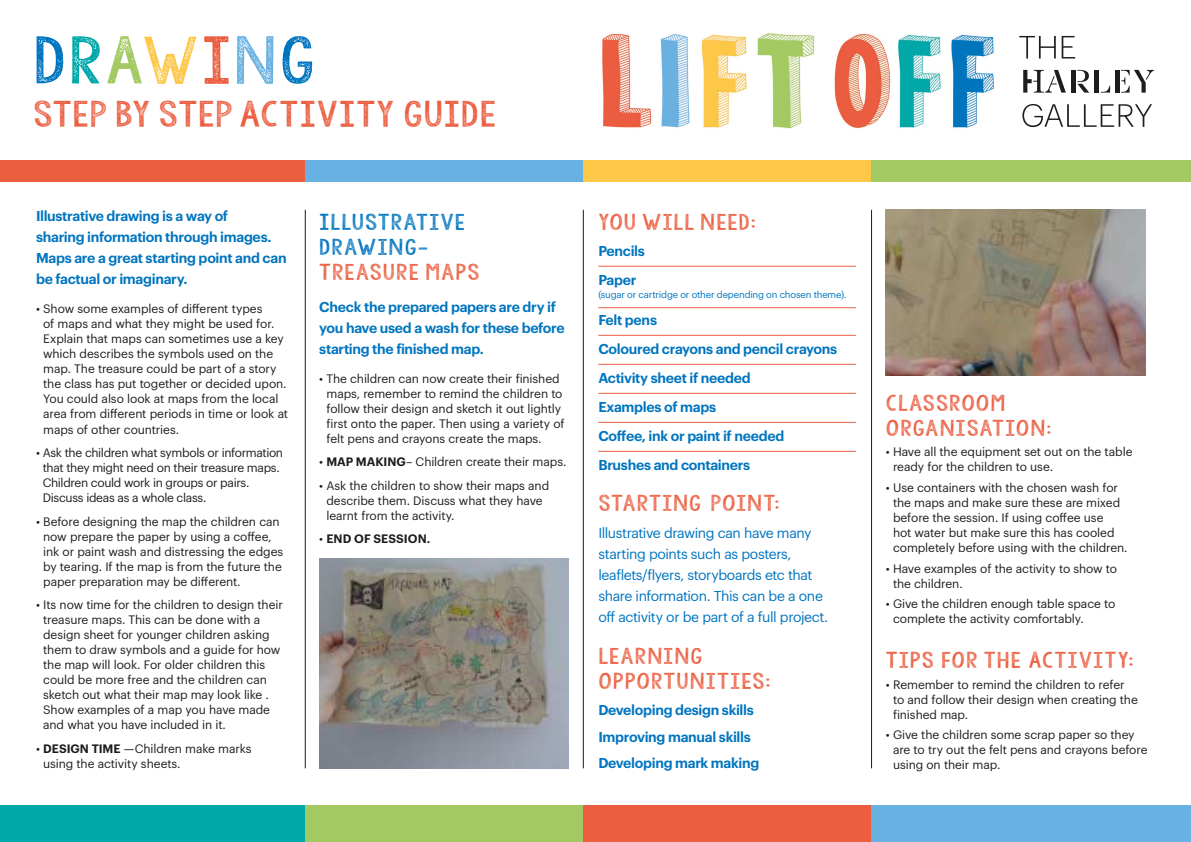
<style>
.page{position:relative;width:1191px;height:842px;background:#fff}
.page>*{position:absolute;margin:0;border:0;box-sizing:border-box;transform-origin:0 0}
.t1{font:53px "KG Allof Me";letter-spacing:.03em;color:#0075bf;scale:1.3 1}
.t2{font:29px "KG Allof Me";letter-spacing:.015em;color:#eb5e40;scale:1.3 1}
.t3{font:18px/24.8px "KG Allof Me";letter-spacing:.04em;color:#eb5e40;scale:1.3 1}
.t4{font:18px/24.8px "KG Allof Me";letter-spacing:.04em;color:#0075bf;scale:1.3 1}
.t5{font:600 14px/21px "Graphik";letter-spacing:-.02em;color:#0075bf}
.t6{font:14px/21px "Graphik";letter-spacing:-.03em;color:#0075bf}
.t7{font:12px/15px "Graphik";letter-spacing:-.01em;color:#1d1d1b}
.t8{font:600 12px "Graphik";letter-spacing:.005em;color:#1d1d1b}
.t9{font:9.5px "Graphik";letter-spacing:-.015em;color:#0075bf}
.s1{color:#00a8a9}
.s2{color:#a3ca62}
.s3{color:#fdc747}
.s4{color:#eb5e40}
.s5{color:#67b1e3}
.s6{font-weight:600}
.s7{font-weight:400}
</style>
<div class="page">
<hr style="left:871px;top:210px;width:1px;height:558px;background:#1d1d1b">
<hr style="left:583px;top:210px;width:1px;height:558px;background:#1d1d1b">
<hr style="left:305px;top:210px;width:1px;height:558px;background:#1d1d1b">
<hr style="left:598px;top:451px;width:257px;height:1px;background:#eb5e40">
<hr style="left:598px;top:422px;width:257px;height:1px;background:#eb5e40">
<hr style="left:598px;top:393px;width:257px;height:1px;background:#eb5e40">
<hr style="left:598px;top:364px;width:257px;height:1px;background:#eb5e40">
<hr style="left:598px;top:335px;width:257px;height:1px;background:#eb5e40">
<hr style="left:598px;top:307px;width:257px;height:1px;background:#eb5e40">
<hr style="left:598px;top:266px;width:257px;height:1px;background:#eb5e40">
<img style="left:602px;top:33px;width:392px;height:96px">
<svg style="left:1023px;top:70px;width:42px;height:23px"></svg>
<hr style="left:1071px;top:70px;width:4px;height:23px;background:#1d1d1b">
<hr style="left:1094px;top:70px;width:4px;height:23px;background:#1d1d1b">
<div style="left:1114px;top:70px;width:5px;height:23px;background:#1d1d1b"></div>
<svg style="left:1077px;top:70px;width:12px;height:23px"></svg>
<svg style="left:1100px;top:86px;width:10px;height:7px"></svg>
<svg style="left:1121px;top:70px;width:33px;height:23px"></svg>
<svg style="left:1019px;top:36px;width:36px;height:23px"></svg>
<svg style="left:1061px;top:36px;width:14px;height:23px"></svg>
<svg style="left:1022px;top:104px;width:130px;height:23px"></svg>
<div style="left:0;top:160px;width:305px;height:22px;background:#eb5e40"></div>
<div style="left:305px;top:160px;width:278px;height:22px;background:#67b1e3"></div>
<div style="left:583px;top:160px;width:288px;height:22px;background:#fdc747"></div>
<div style="left:871px;top:160px;width:320px;height:22px;background:#a3ca62"></div>
<img style="left:319px;top:559px;width:249px;height:209px">
<img style="left:886px;top:210px;width:259px;height:166px">
<div style="left:0;top:806px;width:305px;height:36px;background:#00a8a9"></div>
<div style="left:305px;top:806px;width:278px;height:36px;background:#a3ca62"></div>
<div style="left:583px;top:806px;width:288px;height:36px;background:#eb5e40"></div>
<div style="left:871px;top:806px;width:320px;height:36px;background:#67b1e3"></div>
<p class="t1" style="left:33px;top:25px;width:219px">D<span class="s1">R</span><span class="s2">A</span><span class="s3">W</span><span class="s4">I</span><span class="s5">N</span>G</p>
<h1 class="t2" style="left:33px;top:95px;width:358px">STEP BY STEP ACTIVITY GUIDE</h1>
<p class="t5" style="left:36px;top:204px;width:252px">Illustrative drawing is a way of<br>sharing information through images.<br>Maps are a great starting point and can be factual or imaginary.</p>
<p class="t7" style="left:43px;top:301px;width:246px;text-indent:-7px">• Show some examples of diferent types<br>of maps and what they might be used for.<br>Explain that maps can sometimes use a key which describes the symbols used on the map. The treasure could be part of a story the class has put together or decided upon.<br>You could also look at maps from the local area from diferent periods in time or look at maps of other countries.</p>
<p class="t7" style="left:43px;top:444px;width:242px;text-indent:-7px">• Ask the children what symbols or information that they might need on their treasure maps.<br>Children could work in groups or pairs.<br>Discuss ideas as a whole class.</p>
<p class="t7" style="left:43px;top:513px;width:242px;text-indent:-7px">• Before designing the map the children can now prepare the paper by using a cofee, ink or paint wash and distressing the edges by tearing. If the map is from the future the paper preparation may be diferent.</p>
<p class="t7" style="left:43px;top:596px;width:241px;text-indent:-7px">• Its now time for the children to design their treasure maps. This can be done with a design sheet for younger children asking them to draw symbols and a guide for how the map will look. For older children this could be more free and the children can sketch out what their map may look like .<br>Show examples of a map you have made and what you have included in it.</p>
<p class="t7" style="left:43px;top:740px;width:210px;text-indent:-7px">• <span class="s6">DESIGN TIME</span> —Children make marks using the activity sheets.</p>
<p class="t4" style="left:319px;top:210px;width:114px">ILLUSTRATIVE<br>DRAWING–</p>
<h2 class="t3" style="left:319px;top:260px;width:125px">TREASURE MAPS</h2>
<p class="t5" style="left:319px;top:295px;width:247px">Check the prepared papers are dry if you have used a wash for these before starting the finished map.</p>
<p class="t7" style="left:326px;top:370px;width:240px;text-indent:-7px">• The children can now create their finished maps, remember to remind the children to follow their design and sketch it out lightly first onto the paper. Then using a variety of felt pens and crayons create the maps.</p>
<p class="t7" style="left:319px;top:453px;width:249px">• <span class="s6">MAP MAKING</span>– Children create their maps.</p>
<p class="t7" style="left:326px;top:477px;width:224px;text-indent:-7px">• Ask the children to show their maps and describe them. Discuss what they have learnt from the activity.</p>
<p class="t8" style="left:319px;top:530px;width:113px"><span class="s7">•</span> END OF SESSION.</p>
<h2 class="t3" style="left:598px;top:210px;width:123px">YOU WILL NEED:</h2>
<p class="t5" style="left:598px;top:239px;width:48px">Pencils</p>
<p class="t5" style="left:598px;top:268px;width:40px">Paper</p>
<p class="t9" style="left:598px;top:287px;width:250px">(sugar or cartridge or other depending on chosen theme).</p>
<p class="t5" style="left:598px;top:308px;width:60px">Felt pens</p>
<p class="t5" style="left:598px;top:337px;width:240px">Coloured crayons and pencil crayons</p>
<p class="t5" style="left:598px;top:366px;width:154px">Activity sheet if needed</p>
<p class="t5" style="left:598px;top:395px;width:119px">Examples of maps</p>
<p class="t5" style="left:598px;top:424px;width:187px">Cofee, ink or paint if needed</p>
<p class="t5" style="left:598px;top:453px;width:153px">Brushes and containers</p>
<h2 class="t3" style="left:598px;top:491px;width:141px">STARTING POINT:</h2>
<p class="t6" style="left:598px;top:521px;width:231px">Illustrative drawing can have many starting points such as posters, leaflets/flyers, storyboards etc that share information. This can be a one of activity or be part of a full project.</p>
<h2 class="t3" style="left:598px;top:644px;width:134px">LEARNING<br>OPPORTUNITIES:</h2>
<p class="t5" style="left:598px;top:698px;width:157px">Developing design skills</p>
<p class="t5" style="left:598px;top:725px;width:154px">Improving manual skills</p>
<p class="t5" style="left:598px;top:751px;width:162px">Developing mark making</p>
<h2 class="t3" style="left:886px;top:391px;width:129px">CLASSROOM<br>ORGANISATION:</h2>
<p class="t7" style="left:893px;top:444px;width:241px;text-indent:-7px">• Have all the equipment set out on the table ready for the children to use.</p>
<p class="t7" style="left:893px;top:479px;width:236px;text-indent:-7px">• Use containers with the chosen wash for the maps and make sure these are mixed before the session. If using cofee use<br>hot water but make sure this has cooled completely before using with the children.</p>
<p class="t7" style="left:893px;top:560px;width:226px;text-indent:-7px">• Have examples of the activity to show to the children.</p>
<p class="t7" style="left:893px;top:595px;width:224px;text-indent:-7px">• Give the children enough table space to complete the activity comfortably.</p>
<h2 class="t3" style="left:886px;top:648px;width:192px">TIPS FOR THE ACTIVITY:</h2>
<p class="t7" style="left:893px;top:676px;width:246px;text-indent:-7px">• Remember to remind the children to refer to and follow their design when creating the finished map.</p>
<p class="t7" style="left:893px;top:726px;width:256px;text-indent:-7px">• Give the children some scrap paper so they are to try out the felt pens and crayons before using on their map.</p>
</div>
